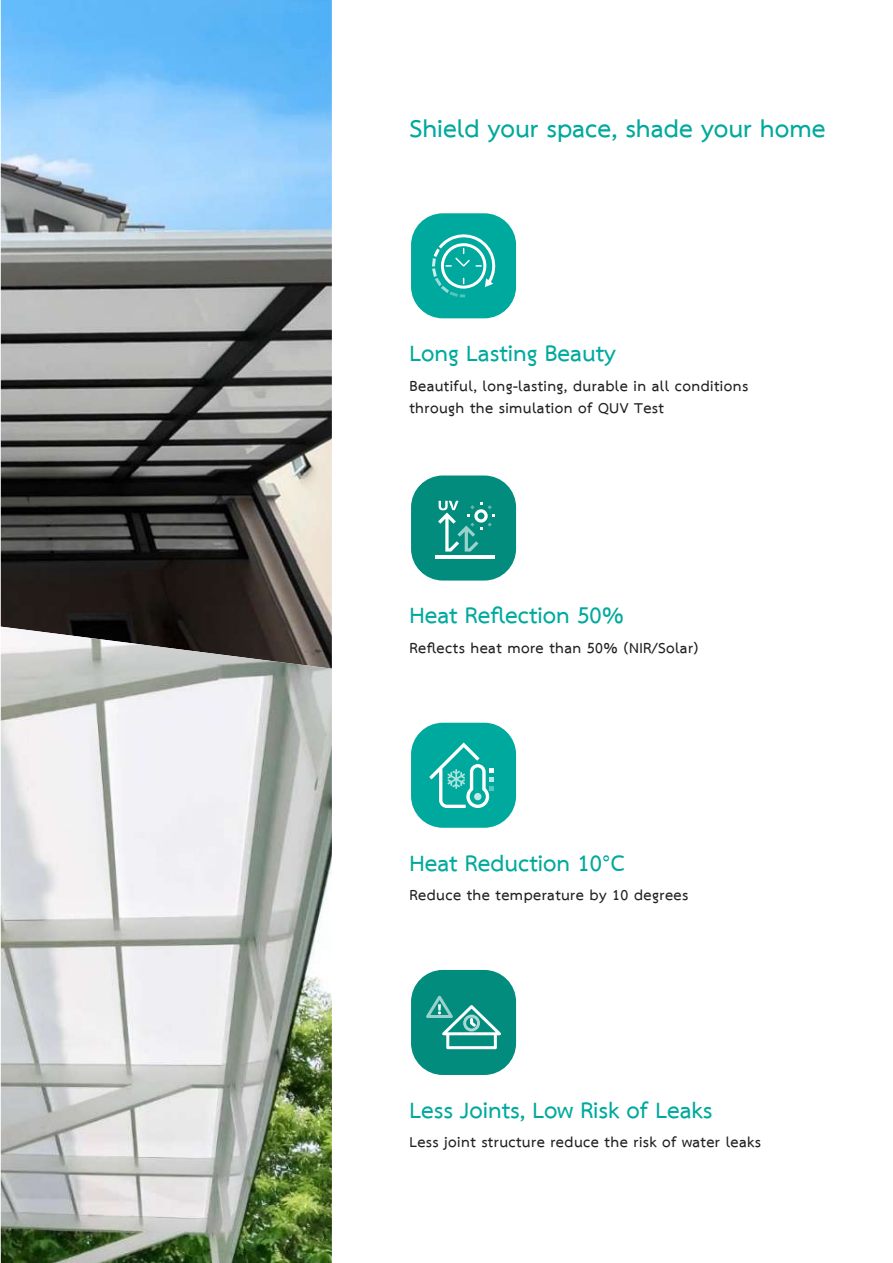
<style>
.page{position:relative;width:893px;height:1263px;background:#fff}
.page>*{position:absolute;margin:0;border:0;box-sizing:border-box;transform-origin:0 0}
.t1{font:700 35.4px "TH Sarabun New";color:#00a99d}
.t2{font:700 32.4px "TH Sarabun New";color:#00a99d}
.t3{font:700 20.85px/22px "TH Sarabun New";letter-spacing:.02em;color:#231f20}
</style>
<div class="page">
<img style="left:1px;top:0;width:331px;height:627px">
<img style="left:1px;top:627px;width:331px;height:636px">
<div style="left:411px;top:213px;width:105px;height:105px;background:#00a99d;border-radius:32px"></div>
<div style="left:411px;top:475px;width:105px;height:105px;background:#028c7e;border-radius:32px"></div>
<div style="left:411px;top:723px;width:105px;height:105px;background:#00a99d;border-radius:32px"></div>
<div style="left:411px;top:970px;width:105px;height:105px;background:#028c7e;border-radius:32px"></div>
<svg style="left:432px;top:234px;width:64px;height:63px"></svg>
<hr style="left:435px;top:555px;width:60px;height:3px;background:#fff">
<svg style="left:438px;top:501px;width:57px;height:50px"></svg>
<svg style="left:429px;top:742px;width:65px;height:66px"></svg>
<svg style="left:426px;top:996px;width:75px;height:53px"></svg>
<h1 class="t1" style="left:409px;top:108px;width:418px">Shield your space, shade your home</h1>
<h2 class="t2" style="left:409px;top:334px;width:208px">Long Lasting Beauty</h2>
<p class="t3" style="left:409px;top:375px;width:340px">Beautiful, long-lasting, durable in all conditions through the simulation of QUV Test</p>
<h2 class="t2" style="left:409px;top:596px;width:216px">Heat Reflection 50%</h2>
<p class="t3" style="left:409px;top:638px;width:291px">Reflects heat more than 50% (NIR/Solar)</p>
<h2 class="t2" style="left:409px;top:843px;width:217px">Heat Reduction 10°C</h2>
<p class="t3" style="left:409px;top:885px;width:280px">Reduce the temperature by 10 degrees</p>
<h2 class="t2" style="left:409px;top:1090px;width:304px">Less Joints, Low Risk of Leaks</h2>
<p class="t3" style="left:409px;top:1132px;width:353px">Less joint structure reduce the risk of water leaks</p>
</div>
